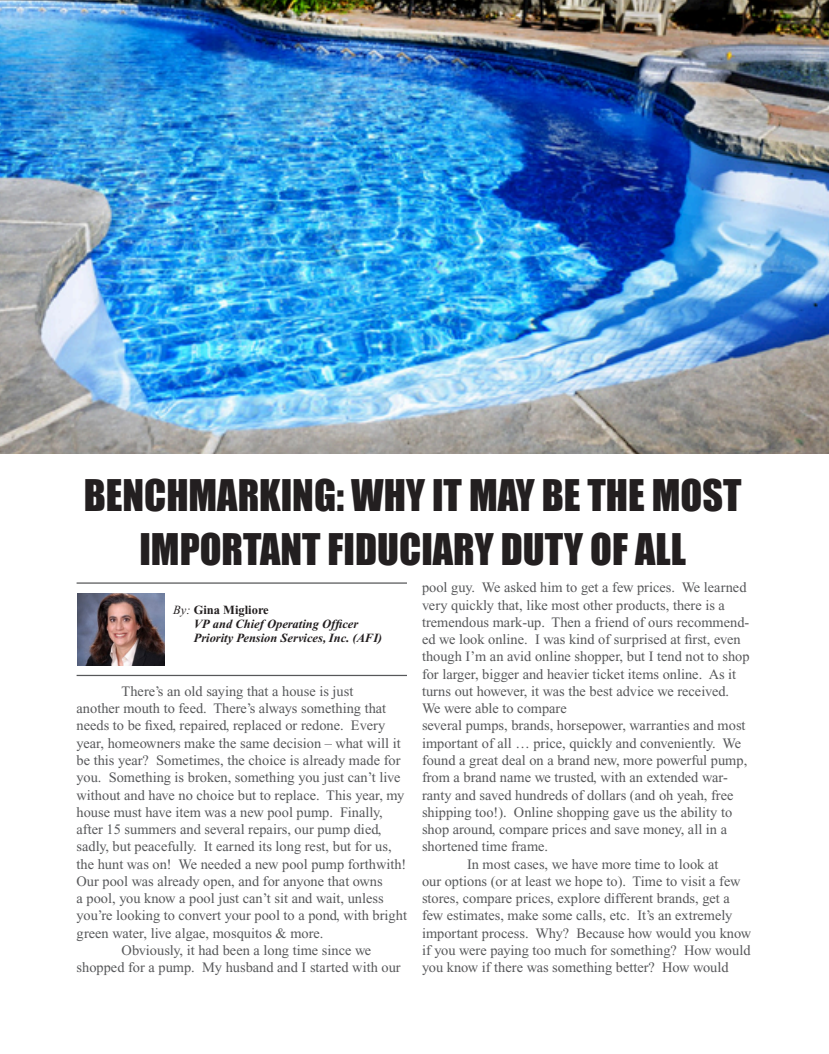
<style>
.page{position:relative;width:829px;height:1054px;background:#fff}
.page>*{position:absolute;margin:0;border:0;box-sizing:border-box;transform-origin:0 0}
.t1{font:40px/54px "Impact";color:#231f20;text-align:center}
.t2{font:14.38px/17.2px "Times New Roman";color:#57585a}
.t3{font:italic 700 12.5px/13.8px "Times New Roman";color:#231f20}
.s1{font-weight:400}
.s2{font-style:normal}
</style>
<div class="page">
<img style="left:0;top:0;width:828px;height:453px">
<img style="left:77px;top:593px;width:87px;height:72px">
<hr style="left:77px;top:582px;width:330px;height:1px;background:#57585a">
<hr style="left:77px;top:674px;width:330px;height:1px;background:#57585a">
<p class="t1" style="left:84px;top:466px;width:659px">BENCHMARKING: WHY IT MAY BE THE MOST<br>IMPORTANT FIDUCIARY DUTY OF ALL</p>
<p class="t3" style="left:193px;top:603px;width:190px;text-indent:-20px"><span class="s1">By:</span> <span class="s2">Gina Migliore<br></span>VP and Chief Operating Officer<br>Priority Pension Services, Inc. (AFI)</p>
<p class="t2" style="left:77px;top:682px;width:332px;text-indent:45px">There’s an old saying that a house is just<br>another mouth to feed. There’s always something that needs to be fixed, repaired, replaced or redone. Every year, homeowners make the same decision – what will it be this year? Sometimes, the choice is already made for you. Something is broken, something you just can’t live without and have no choice but to replace. This year, my house must have item was a new pool pump. Finally, after 15 summers and several repairs, our pump died, sadly, but peacefully. It earned its long rest, but for us, the hunt was on! We needed a new pool pump forthwith!<br>Our pool was already open, and for anyone that owns<br>a pool, you know a pool just can’t sit and wait, unless you’re looking to convert your pool to a pond, with bright green water, live algae, mosquitos &amp; more.</p>
<p class="t2" style="left:77px;top:941px;width:325px;text-indent:45px">Obviously, it had been a long time since we shopped for a pump. My husband and I started with our</p>
<p class="t2" style="left:422px;top:578px;width:329px">pool guy. We asked him to get a few prices. We learned very quickly that, like most other products, there is a tremendous mark-up. Then a friend of ours recommend&shy;ed we look online. I was kind of surprised at first, even though I’m an avid online shopper, but I tend not to shop for larger, bigger and heavier ticket items online. As it turns out however, it was the best advice we received.<br>We were able to compare<br>several pumps, brands, horsepower, warranties and most important of all … price, quickly and conveniently. We found a great deal on a brand new, more powerful pump, from a brand name we trusted, with an extended war&shy;ranty and saved hundreds of dollars (and oh yeah, free shipping too!). Online shopping gave us the ability to shop around, compare prices and save money, all in a shortened time frame.</p>
<p class="t2" style="left:422px;top:854px;width:330px;text-indent:45px">In most cases, we have more time to look at<br>our options (or at least we hope to). Time to visit a few stores, compare prices, explore different brands, get a few estimates, make some calls, etc. It’s an extremely important process. Why? Because how would you know if you were paying too much for something? How would you know if there was something better? How would</p>
</div>
